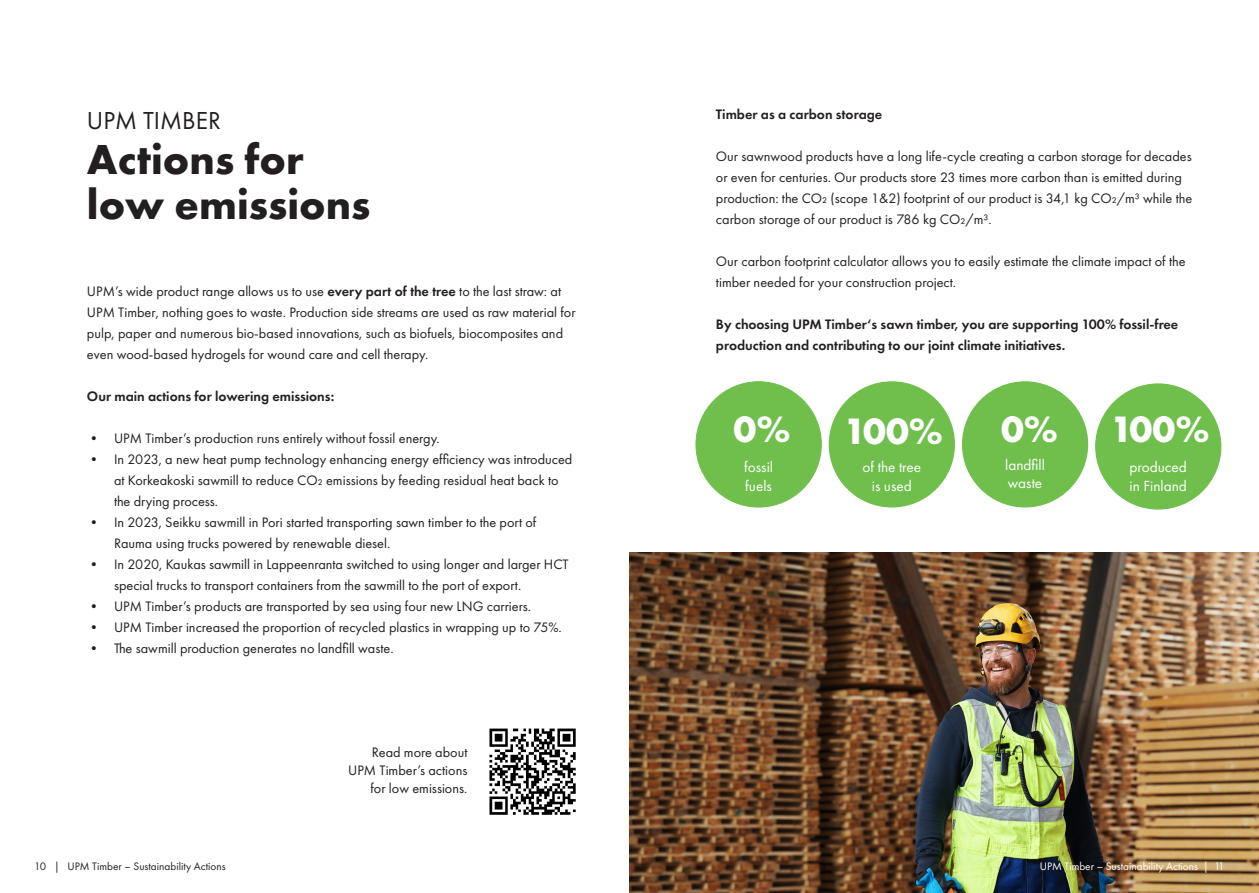
<style>
.page{position:relative;width:1259px;height:893px;background:#fff}
.page>*{position:absolute;margin:0;border:0;box-sizing:border-box;transform-origin:0 0}
.t1{font:700 43.5px/45px "Futura PT";color:#231f20}
.t2{font:700 38.1px "Futura PT";letter-spacing:-.045em;color:#fff}
.t3{font:25.5px "Futura PT";color:#231f20}
.t4{font:15.3px/18.3px "Futura PT";color:#fff;text-align:center}
.t5{font:14.25px/21px "Futura PT";color:#231f20}
.t6{font:600 14.25px/21px "Futura PT";color:#231f20}
.t7{font:11.25px "Futura PT";color:#231f20}
.t8{font:11.25px "Futura PT";color:#fff}
.s1{font-weight:600}
</style>
<div class="page">
<img style="left:629px;top:553px;width:630px;height:340px">
<div style="left:696px;top:382px;width:125px;height:125px;background:#70bf4c;border-radius:50%"></div>
<div style="left:829px;top:382px;width:125px;height:125px;background:#70bf4c;border-radius:50%"></div>
<div style="left:962px;top:382px;width:125px;height:125px;background:#70bf4c;border-radius:50%"></div>
<div style="left:1095px;top:384px;width:125px;height:125px;background:#70bf4c;border-radius:50%"></div>
<img style="left:489px;top:728px;width:87px;height:87px">
<p class="t3" style="left:87px;top:105px;width:135px">UPM TIMBER</p>
<p class="t1" style="left:87px;top:135px;width:285px">Actions for low emissions</p>
<p class="t5" style="left:87px;top:280px;width:490px">UPM’s wide product range allows us to use <span class="s1">every part of the tree</span> to the last straw: at UPM Timber, nothing goes to waste. Production side streams are used as raw material for pulp, paper and numerous bio-based innovations, such as biofuels, biocomposites and even wood-based hydrogels for wound care and cell therapy.</p>
<p class="t6" style="left:87px;top:385px;width:249px">Our main actions for lowering emissions:</p>
<p class="t5" style="left:87px;top:427px;width:354px">• UPM Timber’s production runs entirely without fossil energy.</p>
<p class="t5" style="left:114px;top:448px;width:460px;text-indent:-27px">• In 2023, a new heat pump technology enhancing energy efficiency was introduced at Korkeakoski sawmill to reduce CO₂ emissions by feeding residual heat back to the drying process.</p>
<p class="t5" style="left:114px;top:511px;width:424px;text-indent:-27px">• In 2023, Seikku sawmill in Pori started transporting sawn timber to the port of<br>Rauma using trucks powered by renewable diesel.</p>
<p class="t5" style="left:114px;top:553px;width:456px;text-indent:-27px">• In 2020, Kaukas sawmill in Lappeenranta switched to using longer and larger HCT special trucks to transport containers from the sawmill to the port of export.</p>
<p class="t5" style="left:87px;top:595px;width:445px">• UPM Timber’s products are transported by sea using four new LNG carriers.</p>
<p class="t5" style="left:87px;top:616px;width:476px">• UPM Timber increased the proportion of recycled plastics in wrapping up to 75%.</p>
<p class="t5" style="left:87px;top:637px;width:308px">• The sawmill production generates no landfill waste.</p>
<p class="t5" style="left:348px;top:743px;width:121px;line-height:18px;text-align:right">Read more about<br>UPM Timber’s actions for low emissions.</p>
<p class="t6" style="left:716px;top:103px;width:168px">Timber as a carbon storage</p>
<p class="t5" style="left:716px;top:146px;width:478px">Our sawnwood products have a long life-cycle creating a carbon storage for decades or even for centuries. Our products store 23 times more carbon than is emitted during production: the CO₂ (scope 1&amp;2) footprint of our product is 34,1 kg CO₂/m³ while the carbon storage of our product is 786 kg CO₂/m³.</p>
<p class="t5" style="left:716px;top:251px;width:471px">Our carbon footprint calculator allows you to easily estimate the climate impact of the timber needed for your construction project.</p>
<p class="t6" style="left:716px;top:313px;width:464px">By choosing UPM Timber‘s sawn timber, you are supporting 100% fossil-free production and contributing to our joint climate initiatives.</p>
<p class="t2" style="left:733px;top:404px;width:59px">0%</p>
<p class="t4" style="left:744px;top:458px;width:30px">fossil</p>
<p class="t4" style="left:745px;top:476px;width:28px">fuels</p>
<p class="t2" style="left:843px;top:407px;width:101px">100%</p>
<p class="t4" style="left:862px;top:458px;width:60px">of the tree is used</p>
<p class="t2" style="left:1001px;top:404px;width:59px">0%</p>
<p class="t4" style="left:1005px;top:456px;width:41px">landfill</p>
<p class="t4" style="left:1008px;top:474px;width:36px">waste</p>
<p class="t2" style="left:1110px;top:404px;width:101px">100%</p>
<p class="t4" style="left:1129px;top:458px;width:59px;text-align:left">produced in Finland</p>
<p class="t7" style="left:34px;top:860px;width:193px">10 | UPM Timber – Sustainability Actions</p>
<p class="t8" style="left:1039px;top:860px;width:186px">UPM Timber – Sustainability Actions | 11</p>
</div>
